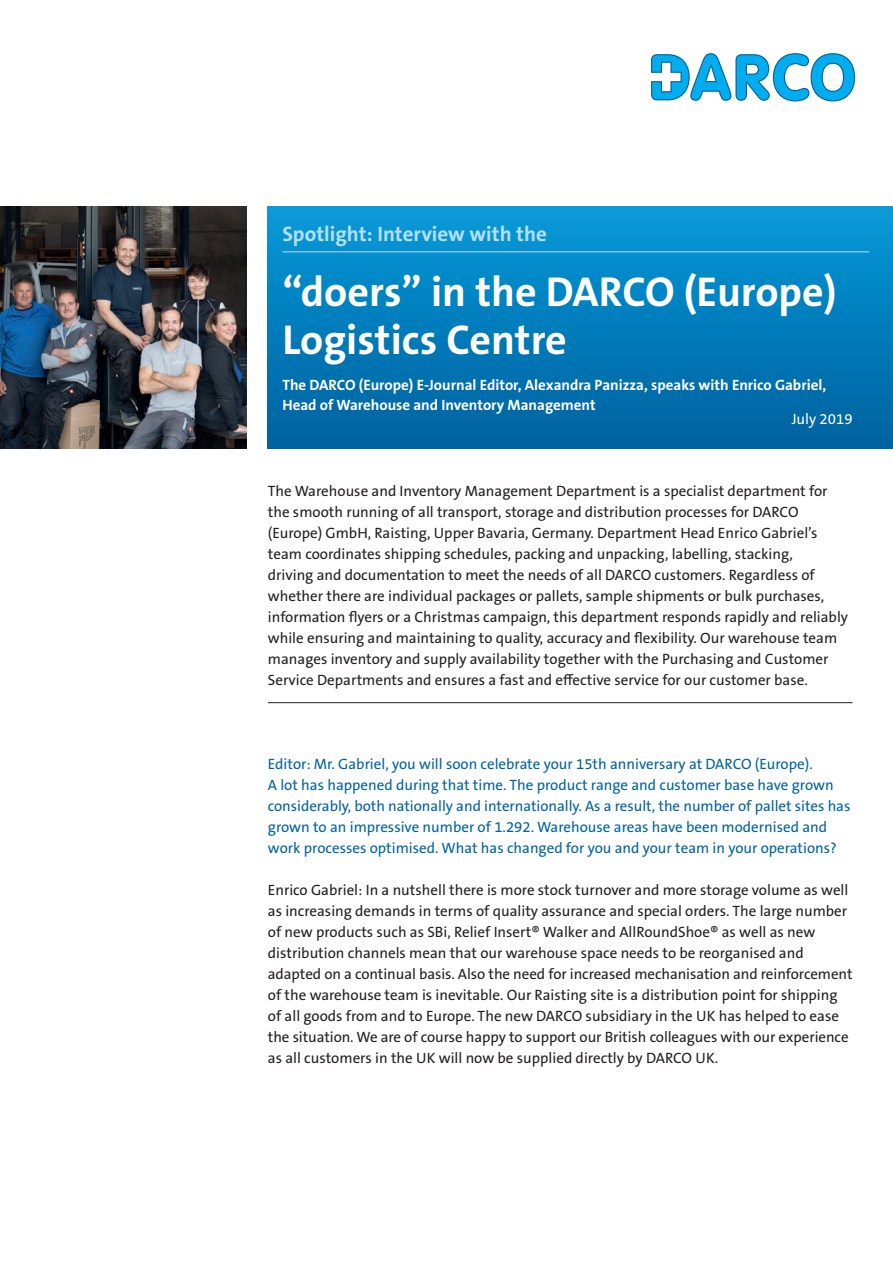
<style>
.page{position:relative;width:893px;height:1263px;background:#fff}
.page>*{position:absolute;margin:0;border:0;box-sizing:border-box;transform-origin:0 0}
.t1{font:700 42px/48px "The Sans B Plus W7";color:#fff}
.t2{font:700 21px "The Sans B Plus W7";color:#b2e2f9}
.t3{font:15px/21px "The Sans B Plus W5 Plain";color:#231f20}
.t4{font:15px/21px "The Sans B Plus W5 Plain";color:#0063a1}
.t5{font:700 15px/19.5px "The Sans B Plus W7";color:#fff}
.t6{font:15px "The Sans B Plus W5 Plain";color:#fff}
</style>
<div class="page">
<div style="left:268px;top:206px;width:625px;height:243px;background:linear-gradient(to bottom,#089ad9,#00609e)"></div>
<hr style="left:268px;top:702px;width:585px;height:1px;background:#231f20">
<svg style="left:651px;top:53px;width:204px;height:48px"></svg>
<hr style="left:282px;top:251px;width:587px;height:1px;background:#b2e2f9">
<img style="left:0;top:206px;width:247px;height:243px">
<h2 class="t2" style="left:282px;top:220px;width:266px">Spotlight: Interview with the</h2>
<h1 class="t1" style="left:282px;top:268px;width:556px">“doers” in the DARCO (Europe)<br>Logistics Centre</h1>
<p class="t5" style="left:282px;top:376px;width:545px">The DARCO (Europe) E-Journal Editor, Alexandra Panizza, speaks with Enrico Gabriel,<br>Head of Warehouse and Inventory Management</p>
<p class="t6" style="left:792px;top:410px;width:62px">July 2019</p>
<p class="t3" style="left:268px;top:481px;width:582px">The Warehouse and Inventory Management Department is a specialist department for the smooth running of all transport, storage and distribution processes for DARCO (Europe) GmbH, Raisting, Upper Bavaria, Germany. Department Head Enrico Gabriel’s team coordinates shipping schedules, packing and unpacking, labelling, stacking,<br>driving and documentation to meet the needs of all DARCO customers. Regardless of whether there are individual packages or pallets, sample shipments or bulk purchases, information flyers or a Christmas campaign, this department responds rapidly and reliably while ensuring and maintaining to quality, accuracy and flexibility. Our warehouse team manages inventory and supply availability together with the Purchasing and Customer Service Departments and ensures a fast and effective service for our customer base.</p>
<p class="t4" style="left:268px;top:754px;width:584px">Editor: Mr. Gabriel, you will soon celebrate your 15th anniversary at DARCO (Europe).<br>A lot has happened during that time. The product range and customer base have grown considerably, both nationally and internationally. As a result, the number of pallet sites has grown to an impressive number of 1.292. Warehouse areas have been modernised and work processes optimised. What has changed for you and your team in your operations?</p>
<p class="t3" style="left:268px;top:880px;width:586px">Enrico Gabriel: In a nutshell there is more stock turnover and more storage volume as well as increasing demands in terms of quality assurance and special orders. The large number of new products such as SBi, Relief Insert® Walker and AllRoundShoe® as well as new distribution channels mean that our warehouse space needs to be reorganised and adapted on a continual basis. Also the need for increased mechanisation and reinforcement of the warehouse team is inevitable. Our Raisting site is a distribution point for shipping of all goods from and to Europe. The new DARCO subsidiary in the UK has helped to ease the situation. We are of course happy to support our British colleagues with our experience as all customers in the UK will now be supplied directly by DARCO UK.</p>
</div>
